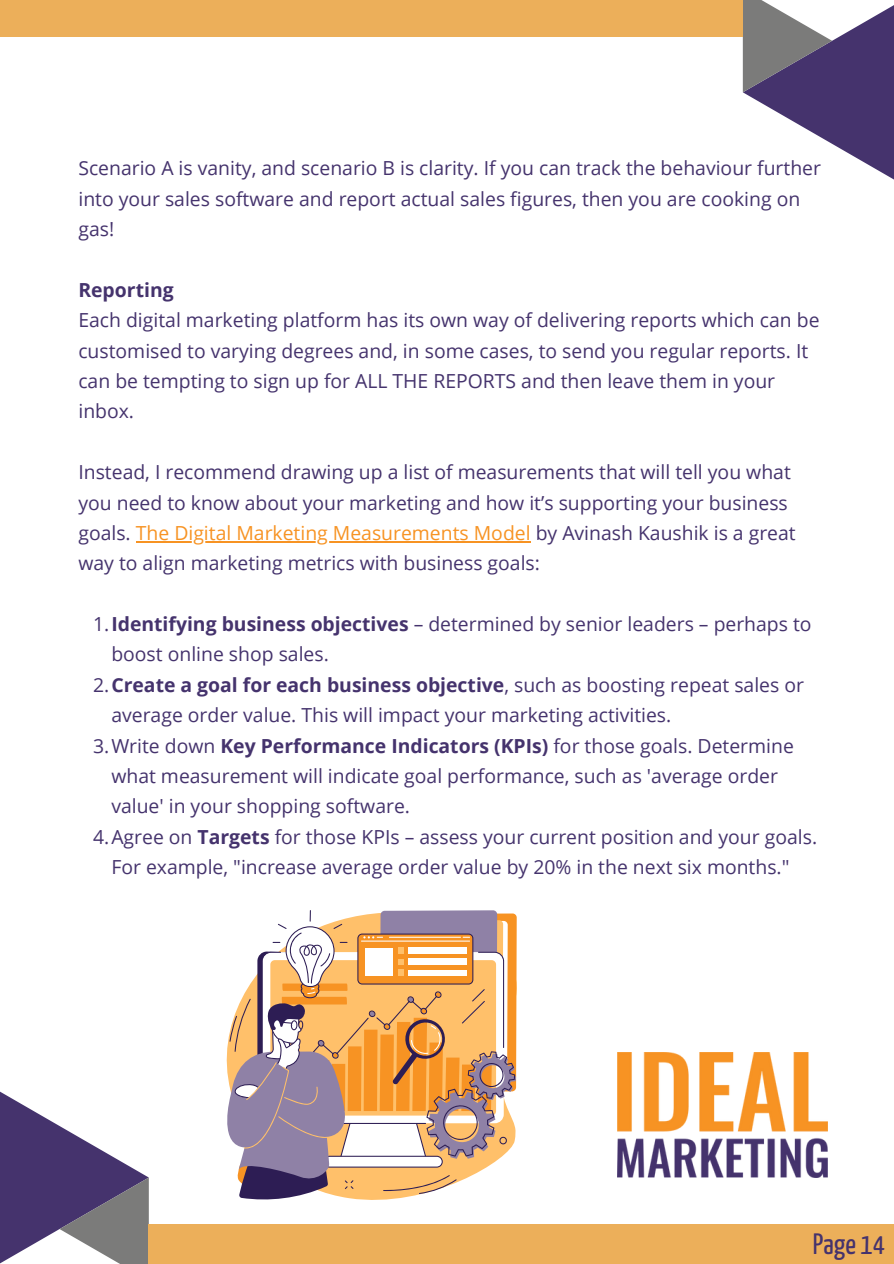
<style>
.page{position:relative;width:894px;height:1264px;background:#fff}
.page>*{position:absolute;margin:0;border:0;box-sizing:border-box;transform-origin:0 0}
.t1{font:29.4px "Yanone Kaffeesatz";color:#45336d}
.t2{font:19.35px/30.3px "Open Sans";color:#45336d}
.t3{font:700 19.35px "Open Sans";color:#45336d}
.s1{color:#f79323}
.s2{font-weight:700}
</style>
<div class="page">
<svg style="left:0;top:1091px;width:149px;height:172px"></svg>
<svg style="left:742px;top:0;width:151px;height:179px"></svg>
<div style="left:149px;top:1224px;width:744px;height:39px;background:#ecaf5a"></div>
<div style="left:0;top:0;width:742px;height:37px;background:#ecaf5a"></div>
<hr style="left:136px;top:541px;width:394px;height:1px;background:#f79323">
<img style="left:617px;top:1052px;width:209px;height:125px">
<svg style="left:226px;top:910px;width:290px;height:290px"></svg>
<p class="t2" style="left:78px;top:152px;width:743px">Scenario A is vanity, and scenario B is clarity. If you can track the behaviour further into your sales software and report actual sales figures, then you are cooking on gas!</p>
<p class="t3" style="left:78px;top:276px;width:97px">Reporting</p>
<p class="t2" style="left:78px;top:304px;width:742px">Each digital marketing platform has its own way of delivering reports which can be customised to varying degrees and, in some cases, to send you regular reports. It can be tempting to sign up for ALL THE REPORTS and then leave them in your inbox.</p>
<p class="t2" style="left:78px;top:456px;width:713px">Instead, I recommend drawing up a list of measurements that will tell you what</p>
<p class="t2" style="left:78px;top:487px;width:718px">you need to know about your marketing and how it’s supporting your business goals. <span class="s1">The Digital Marketing Measurements Model</span> by Avinash Kaushik is a great</p>
<p class="t2" style="left:78px;top:547px;width:463px">way to align marketing metrics with business goals:</p>
<p class="t2" style="left:93px;top:608px;width:719px">1.<span class="s2">Identifying business objectives</span> – determined by senior leaders – perhaps to</p>
<p class="t2" style="left:111px;top:638px;width:219px">boost online shop sales.</p>
<p class="t2" style="left:111px;top:669px;width:694px;text-indent:-18px">2.<span class="s2">Create a goal for each business objective</span>, such as boosting repeat sales or average order value. This will impact your marketing activities.</p>
<p class="t2" style="left:111px;top:730px;width:683px;text-indent:-18px">3.Write down <span class="s2">Key Performance Indicators (KPIs)</span> for those goals. Determine what measurement will indicate goal performance, such as 'average order value' in your shopping software.</p>
<p class="t2" style="left:93px;top:821px;width:725px;text-align:center">4.Agree on <span class="s2">Targets</span> for those KPIs – assess your current position and your goals.<br>For example, "increase average order value by 20% in the next six months."</p>
<h1 class="t1" style="left:812px;top:1231px;width:74px">Page 14</h1>
</div>
